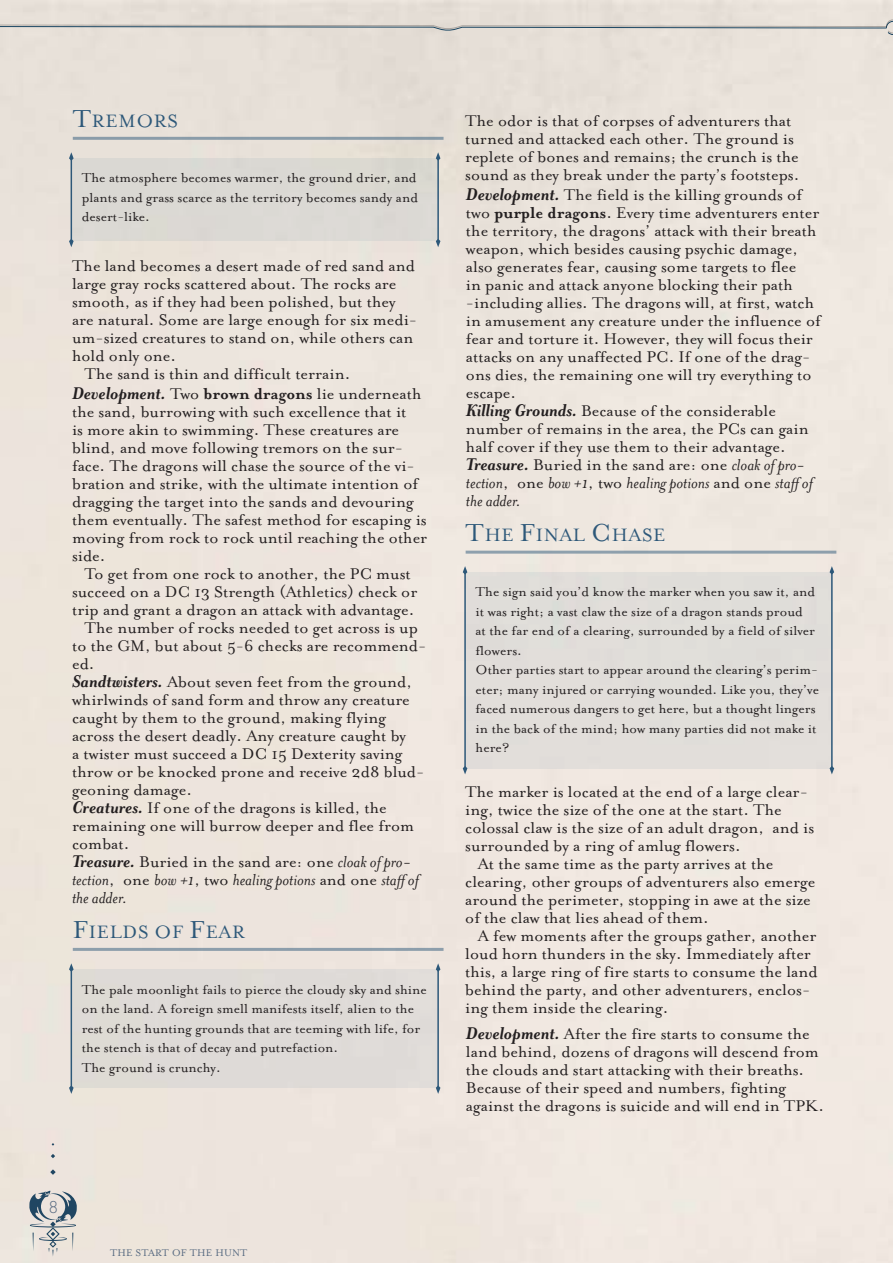
<style>
.page{position:relative;width:893px;height:1263px;background:#fff}
.page>*{position:absolute;margin:0;border:0;box-sizing:border-box;transform-origin:0 0}
.t1{font:20.85px "Mrs Eaves Roman";letter-spacing:.03em;color:#2d5879}
.t2{font:18px/18px "Mrs Eaves Roman";color:#231f20}
.t3{font:italic 18px/18px "Mrs Eaves OT";color:#231f20}
.t4{font:300 18px "Futura PT";color:#566980}
.t5{font:15px/19.5px "Mrs Eaves Roman";color:#231f20}
.t6{font:11.1px "Mrs Eaves OT";letter-spacing:.015em;color:#566980}
.s1{font-size:28.5px}
.s2{font-family:"Mrs Eaves OT";font-weight:700;font-style:italic;font-size:19.5px}
.s3{font-family:"Mrs Eaves OT";font-weight:700}
.s4{font-family:"Mrs Eaves OT";font-style:italic}
.s5{font-family:"Mrs Eaves Roman";font-style:normal}
</style>
<div class="page">
<svg style="left:0;top:20px;width:893px;height:15px;background:#d4d1cb"></svg>
<svg style="left:50px;top:1169px;width:6px;height:6px"></svg>
<svg style="left:51px;top:1154px;width:4px;height:4px"></svg>
<svg style="left:29px;top:1190px;width:48px;height:66px;background:#bdbfbf"></svg>
<div style="left:71px;top:158px;width:367px;height:83px;background:#dbd9d4"></div>
<div style="left:71px;top:969px;width:367px;height:119px;background:#dedad7"></div>
<div style="left:465px;top:572px;width:367px;height:197px;background:#e1deda"></div>
<hr style="left:71px;top:158px;width:1px;height:83px;background:#2d5879">
<hr style="left:71px;top:969px;width:1px;height:119px;background:#2d5879">
<hr style="left:464px;top:572px;width:2px;height:197px;background:#2d5879">
<hr style="left:437px;top:158px;width:2px;height:83px;background:#2d5879">
<hr style="left:437px;top:969px;width:2px;height:119px;background:#2d5879">
<hr style="left:831px;top:572px;width:2px;height:197px;background:#2d5879">
<svg style="left:69px;top:152px;width:5px;height:9px"></svg>
<svg style="left:69px;top:963px;width:5px;height:9px"></svg>
<svg style="left:463px;top:566px;width:4px;height:8px"></svg>
<svg style="left:436px;top:152px;width:4px;height:9px"></svg>
<svg style="left:436px;top:963px;width:4px;height:9px"></svg>
<svg style="left:829px;top:566px;width:5px;height:8px"></svg>
<svg style="left:69px;top:239px;width:5px;height:8px"></svg>
<svg style="left:69px;top:1085px;width:5px;height:9px"></svg>
<svg style="left:463px;top:766px;width:4px;height:8px"></svg>
<svg style="left:436px;top:239px;width:4px;height:8px"></svg>
<svg style="left:436px;top:1085px;width:4px;height:9px"></svg>
<svg style="left:829px;top:766px;width:5px;height:8px"></svg>
<hr style="left:73px;top:137px;width:371px;height:3px;background:#2d5879">
<hr style="left:73px;top:948px;width:371px;height:3px;background:#2d5879">
<hr style="left:466px;top:551px;width:370px;height:3px;background:#2d5879">
<p class="t1" style="left:73px;top:110px;width:107px"><span class="s1">T</span>REMORS</p>
<p class="t5" style="left:82px;top:168px;width:338px;text-align:justify">The atmosphere becomes warmer, the ground drier, and plants and grass scarce as the territory becomes sandy and desert-like.</p>
<p class="t2" style="left:72px;top:257px;width:344px">The land becomes a desert made of red sand and</p>
<p class="t2" style="left:72px;top:275px;width:326px">large gray rocks scattered about. The rocks are</p>
<p class="t2" style="left:72px;top:293px;width:325px">smooth, as if they had been polished, but they</p>
<p class="t2" style="left:72px;top:311px;width:347px">are natural. Some are large enough for six medi-</p>
<p class="t2" style="left:72px;top:329px;width:343px">um-sized creatures to stand on, while others can</p>
<p class="t2" style="left:72px;top:347px;width:106px">hold only one.</p>
<p class="t2" style="left:85px;top:365px;width:267px">The sand is thin and difficult terrain.</p>
<p class="t2" style="left:72px;top:385px;width:357px"><span class="s2">Development.</span> Two <span class="s3">brown dragons</span> lie underneath the sand, burrowing with such excellence that it<br>is more akin to swimming. These creatures are blind, and move following tremors on the sur&shy;face. The dragons will chase the source of the vi&shy;bration and strike, with the ultimate intention of dragging the target into the sands and devouring them eventually. The safest method for escaping is moving from rock to rock until reaching the other side.</p>
<p class="t2" style="left:85px;top:565px;width:328px">To get from one rock to another, the PC must</p>
<p class="t2" style="left:72px;top:583px;width:347px">succeed on a DC 13 Strength (Athletics) check or</p>
<p class="t2" style="left:72px;top:601px;width:344px">trip and grant a dragon an attack with advantage.</p>
<p class="t2" style="left:85px;top:619px;width:335px">The number of rocks needed to get across is up</p>
<p class="t2" style="left:72px;top:637px;width:356px">to the GM, but about 5-6 checks are recommend-</p>
<p class="t2" style="left:72px;top:655px;width:24px">ed.</p>
<p class="t2" style="left:72px;top:673px;width:341px"><span class="s2">Sandtwisters.</span> About seven feet from the ground,</p>
<p class="t2" style="left:72px;top:691px;width:339px">whirlwinds of sand form and throw any creature</p>
<p class="t2" style="left:72px;top:709px;width:316px">caught by them to the ground, making flying</p>
<p class="t2" style="left:72px;top:727px;width:336px">across the desert deadly. Any creature caught by</p>
<p class="t2" style="left:72px;top:745px;width:332px">a twister must succeed a DC 15 Dexterity saving</p>
<p class="t2" style="left:72px;top:763px;width:354px">throw or be knocked prone and receive 2d8 blud-</p>
<p class="t2" style="left:72px;top:781px;width:121px">geoning damage.</p>
<p class="t2" style="left:72px;top:799px;width:316px"><span class="s2">Creatures.</span> If one of the dragons is killed, the</p>
<p class="t2" style="left:72px;top:817px;width:344px">remaining one will burrow deeper and flee from</p>
<p class="t2" style="left:72px;top:835px;width:59px">combat.</p>
<p class="t2" style="left:72px;top:853px;width:340px"><span class="s2">Treasure.</span> Buried in the sand are: one <span class="s4">cloak of pro-</span></p>
<p class="t3" style="left:72px;top:871px;width:348px">tection<span class="s5">, one</span> bow +1<span class="s5">, two</span> healing potions <span class="s5">and one</span> staffof the adder.</p>
<p class="t1" style="left:73px;top:921px;width:174px"><span class="s1">F</span>IELDS OF <span class="s1">F</span>EAR</p>
<p class="t5" style="left:82px;top:979px;width:347px">The pale moonlight fails to pierce the cloudy sky and shine on the land. A foreign smell manifests itself, alien to the rest of the hunting grounds that are teeming with life, for the stench is that of decay and putrefaction.<br>The ground is crunchy.</p>
<p class="t4" style="left:48px;top:1197px;width:11px">8</p>
<p class="t6" style="left:110px;top:1246px;width:139px">THE START OF THE HUNT</p>
<p class="t2" style="left:465px;top:112px;width:336px">The odor is that of corpses of adventurers that turned and attacked each other. The ground is replete of bones and remains; the crunch is the sound as they break under the party’s footsteps.</p>
<p class="t2" style="left:466px;top:186px;width:356px"><span class="s2">Development.</span> The field is the killing grounds of two <span class="s3">purple dragons</span>. Every time adventurers enter the territory, the dragons’ attack with their breath weapon, which besides causing psychic damage, also generates fear, causing some targets to flee<br>in panic and attack anyone blocking their path -including allies. The dragons will, at first, watch in amusement any creature under the influence of fear and torture it. However, they will focus their attacks on any unaffected PC. If one of the drag&shy;ons dies, the remaining one will try everything to escape.<br><span class="s2">Killing Grounds.</span> Because of the considerable number of remains in the area, the PCs can gain half cover if they use them to their advantage.<br><span class="s2">Treasure.</span> Buried in the sand are: one <span class="s4">cloak of pro-</span></p>
<p class="t3" style="left:466px;top:474px;width:348px">tection<span class="s5">, one</span> bow +1<span class="s5">, two</span> healing potions <span class="s5">and one</span> staffof the adder.</p>
<p class="t1" style="left:466px;top:524px;width:201px"><span class="s1">T</span>HE <span class="s1">F</span>INAL <span class="s1">C</span>HASE</p>
<p class="t5" style="left:476px;top:582px;width:345px">The sign said you’d know the marker when you saw it, and it was right; a vast claw the size of a dragon stands proud<br>at the far end of a clearing, surrounded by a field of silver flowers.<br>Other parties start to appear around the clearing’s perim&shy;eter; many injured or carrying wounded. Like you, they’ve faced numerous dangers to get here, but a thought lingers in the back of the mind; how many parties did not make it here?</p>
<p class="t2" style="left:465px;top:782px;width:344px">The marker is located at the end of a large clear-</p>
<p class="t2" style="left:465px;top:800px;width:318px">ing, twice the size of the one at the start. The</p>
<p class="t2" style="left:465px;top:818px;width:350px">colossal claw is the size of an adult dragon, and is</p>
<p class="t2" style="left:465px;top:836px;width:277px">surrounded by a ring of amlug flowers.</p>
<p class="t2" style="left:478px;top:854px;width:297px">At the same time as the party arrives at the</p>
<p class="t2" style="left:465px;top:872px;width:352px">clearing, other groups of adventurers also emerge</p>
<p class="t2" style="left:465px;top:890px;width:347px">around the perimeter, stopping in awe at the size</p>
<p class="t2" style="left:465px;top:908px;width:245px">of the claw that lies ahead of them.</p>
<p class="t2" style="left:478px;top:926px;width:340px">A few moments after the groups gather, another</p>
<p class="t2" style="left:465px;top:944px;width:347px">loud horn thunders in the sky. Immediately after</p>
<p class="t2" style="left:465px;top:962px;width:354px">this, a large ring of fire starts to consume the land</p>
<p class="t2" style="left:465px;top:980px;width:346px">behind the party, and other adventurers, enclos-</p>
<p class="t2" style="left:465px;top:998px;width:205px">ing them inside the clearing.</p>
<p class="t2" style="left:466px;top:1025px;width:360px"><span class="s2">Development.</span> After the fire starts to consume the land behind, dozens of dragons will descend from the clouds and start attacking with their breaths.<br>Because of their speed and numbers, fighting against the dragons is suicide and will end in TPK.</p>
</div>
